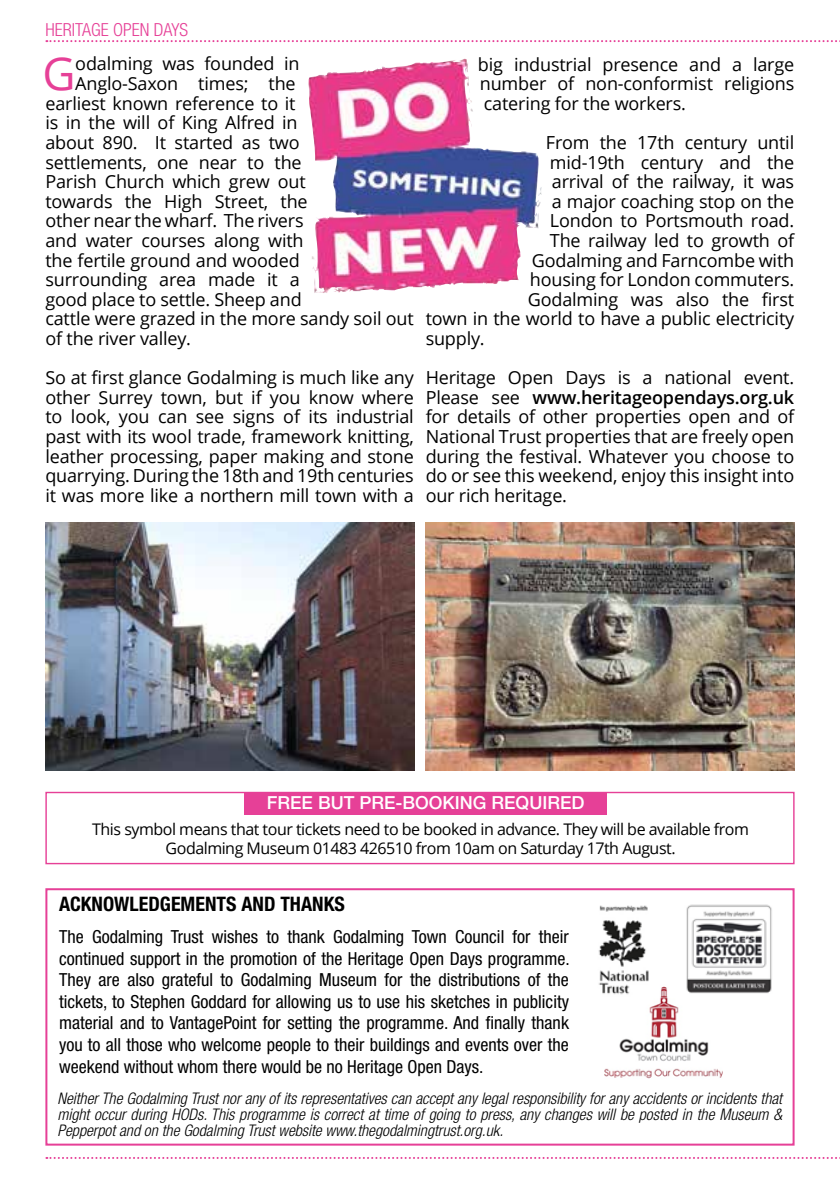
<style>
.page{position:relative;width:840px;height:1191px;background:#fff}
.page>*{position:absolute;margin:0;border:0;box-sizing:border-box;transform-origin:0 0}
.t1{font:45.4px "Open Sans";color:#e64097}
.t2{font:700 condensed 20px "Helvetica Neue LT Std";color:#000}
.t3{font:18px/19.6px "Open Sans";letter-spacing:-.01em;color:#000;text-align:justify}
.t4{font:condensed 18px/21.6px "Helvetica Neue LT Std";color:#000;text-align:justify}
.t5{font:500 18px "Helvetica Neue LT Std";color:#fff}
.t6{font:300 condensed 18px "Helvetica Neue LT Std";color:#e64097}
.t7{font:italic 300 condensed 16px/16px "Helvetica Neue LT Std";color:#000;text-align:justify}
.t8{font:16px/19.2px "Open Sans";letter-spacing:-.03em;color:#000;text-align:center}
.s1{font-weight:600}
</style>
<div class="page">
<svg style="left:46px;top:40px;width:794px;height:2px"></svg>
<svg style="left:46px;top:1157px;width:794px;height:2px"></svg>
<img style="left:45px;top:523px;width:369px;height:248px">
<img style="left:425px;top:523px;width:369px;height:247px">
<div style="left:45px;top:792px;width:749px;height:72px;background:#fff;border:1px solid #e64097"></div>
<div style="left:45px;top:888px;width:749px;height:257px;background:#fff;border:2px solid #e64097"></div>
<img style="left:598px;top:904px;width:174px;height:90px">
<img style="left:598px;top:984px;width:124px;height:95px">
<div style="left:244px;top:792px;width:362px;height:22px;background:#e64097"></div>
<img style="left:308px;top:59px;width:230px;height:234px">
<p class="t6" style="left:45px;top:19px;width:144px">HERITAGE OPEN DAYS</p>
<h1 class="t1" style="left:43px;top:42px;width:35px">G</h1>
<p class="t3" style="left:75px;top:54px;width:226px">odalming was founded in</p>
<p class="t3" style="left:75px;top:73px;width:222px">Anglo-Saxon times; the</p>
<p class="t3" style="left:45px;top:93px;width:252px">earliest known reference to it</p>
<p class="t3" style="left:45px;top:112px;width:254px">is in the will of King Alfred in</p>
<p class="t3" style="left:45px;top:132px;width:256px">about 890. It started as two</p>
<p class="t3" style="left:45px;top:152px;width:258px">settlements, one near to the</p>
<p class="t3" style="left:45px;top:171px;width:262px">Parish Church which grew out</p>
<p class="t3" style="left:45px;top:191px;width:264px">towards the High Street, the</p>
<p class="t3" style="left:45px;top:210px;width:259px">other near the wharf. The rivers</p>
<p class="t3" style="left:45px;top:230px;width:260px">and water courses along with</p>
<p class="t3" style="left:45px;top:250px;width:256px">the fertile ground and wooded</p>
<p class="t3" style="left:45px;top:269px;width:256px">surrounding area made it a</p>
<p class="t3" style="left:45px;top:289px;width:258px">good place to settle. Sheep and</p>
<p class="t3" style="left:45px;top:308px;width:370px">cattle were grazed in the more sandy soil out</p>
<p class="t3" style="left:45px;top:328px;width:147px">of the river valley.</p>
<p class="t3" style="left:45px;top:367px;width:370px">So at first glance Godalming is much like any other Surrey town, but if you know where to look, you can see signs of its industrial past with its wool trade, framework knitting, leather processing, paper making and stone quarrying. During the 18th and 19th centuries it was more like a northern mill town with a</p>
<p class="t3" style="left:477px;top:54px;width:318px">big industrial presence and a large number of non-conformist religions catering for the workers.</p>
<p class="t3" style="left:545px;top:132px;width:250px">From the 17th century until</p>
<p class="t3" style="left:549px;top:152px;width:246px">mid-19th century and the</p>
<p class="t3" style="left:551px;top:171px;width:244px">arrival of the railway, it was</p>
<p class="t3" style="left:551px;top:191px;width:244px">a major coaching stop on the</p>
<p class="t3" style="left:549px;top:211px;width:246px">London to Portsmouth road.</p>
<p class="t3" style="left:549px;top:230px;width:246px">The railway led to growth of</p>
<p class="t3" style="left:531px;top:250px;width:264px">Godalming and Farncombe with</p>
<p class="t3" style="left:529px;top:269px;width:266px">housing for London commuters.</p>
<p class="t3" style="left:527px;top:289px;width:268px">Godalming was also the first</p>
<p class="t3" style="left:425px;top:309px;width:370px">town in the world to have a public electricity</p>
<p class="t3" style="left:425px;top:328px;width:61px">supply.</p>
<p class="t3" style="left:425px;top:367px;width:370px">Heritage Open Days is a national event.<br>Please see <span class="s1">www.heritageopendays.org.uk </span>for details of other properties open and of National Trust properties that are freely open during the festival. Whatever you choose to do or see this weekend, enjoy this insight into our rich heritage.</p>
<p class="t5" style="left:267px;top:792px;width:319px">FREE BUT PRE-BOOKING REQUIRED</p>
<p class="t8" style="left:92px;top:818px;width:658px">This symbol means that tour tickets need to be booked in advance. They will be available from<br>Godalming Museum 01483 426510 from 10am on Saturday 17th August.</p>
<p class="t2" style="left:59px;top:892px;width:287px">ACKNOWLEDGEMENTS AND THANKS</p>
<p class="t4" style="left:59px;top:925px;width:512px">The Godalming Trust wishes to thank Godalming Town Council for their continued support in the promotion of the Heritage Open Days programme.<br>They are also grateful to Godalming Museum for the distributions of the tickets, to Stephen Goddard for allowing us to use his sketches in publicity material and to VantagePoint for setting the programme. And finally thank you to all those who welcome people to their buildings and events over the weekend without whom there would be no Heritage Open Days.</p>
<p class="t7" style="left:57px;top:1090px;width:725px">Neither The Godalming Trust nor any of its representatives can accept any legal responsibility for any accidents or incidents that might occur during HODs. This programme is correct at time of going to press, any changes will be posted in the Museum &amp; Pepperpot and on the Godalming Trust website www.thegodalmingtrust.org.uk.</p>
</div>
